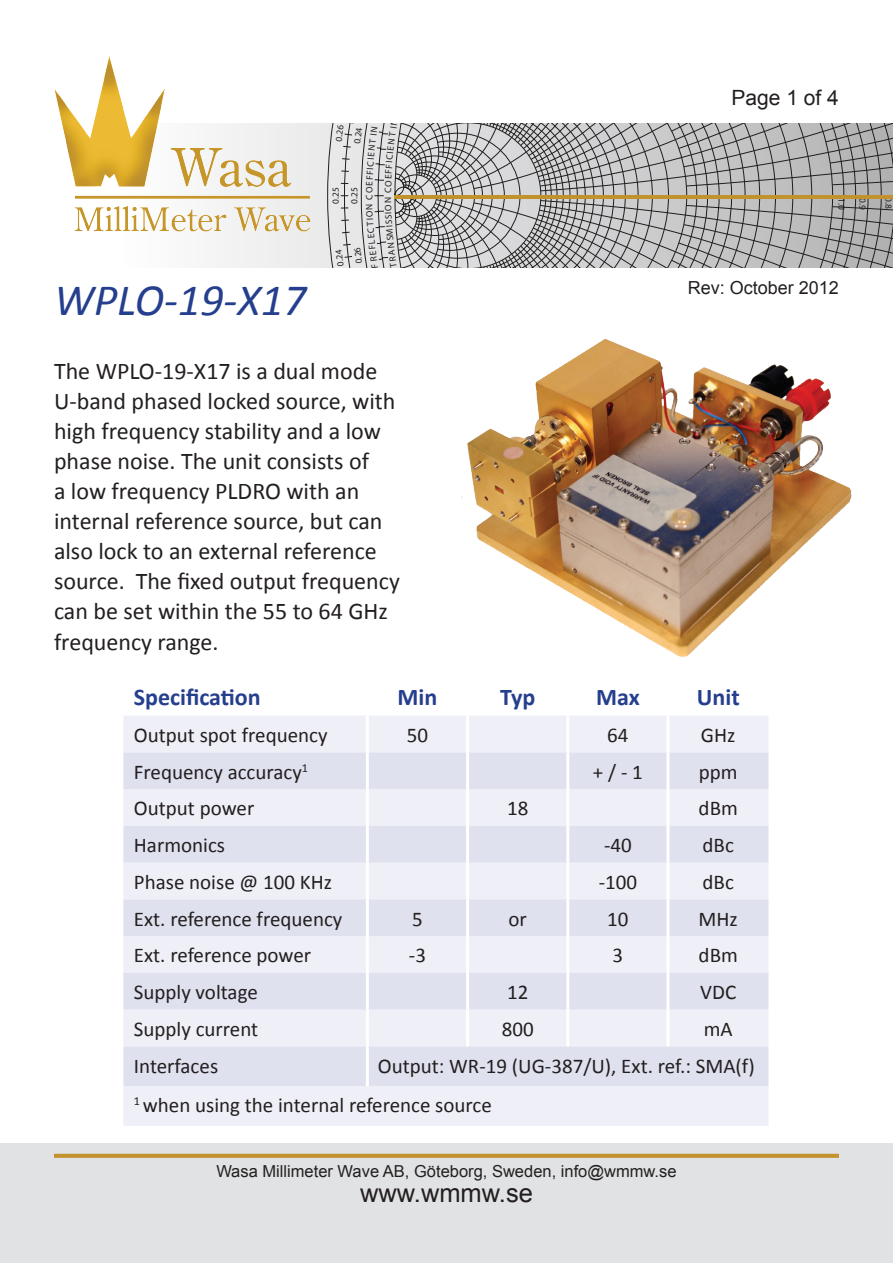
<style>
.page{position:relative;width:893px;height:1263px;background:#fff}
.page>*{position:absolute;margin:0;border:0;box-sizing:border-box;transform-origin:0 0}
.t1{font:italic 45px "Calibri";color:#253f8e}
.t2{font:25.5px "Arial";color:#231f20}
.t3{font:24px/30px "Calibri";color:#231f20}
.t4{font:700 24px "Calibri";color:#253f8e}
.t5{font:21px/39.8px "Calibri";color:#231f20}
.t6{font:21px "Arial";color:#231f20}
.t7{font:18px "Arial";color:#231f20}
.t8{font:16.5px "Arial";color:#231f20}
.t9{font:9.3px "Myriad";color:#231f20}
</style>
<div class="page">
<div style="left:0;top:1143px;width:893px;height:120px;background:#e1e2e4"></div>
<div style="left:119px;top:124px;width:774px;height:144px;background:#f1f1f2"></div>
<svg style="left:327px;top:124px;width:58px;height:144px"></svg>
<img style="left:54px;top:56px;width:258px;height:181px">
<svg style="left:54px;top:1154px;width:785px;height:4px;background:#c39533"></svg>
<img style="left:461px;top:339px;width:391px;height:318px">
<div style="left:123px;top:716px;width:645px;height:410px;background:#eff0f7"></div>
<svg style="left:123px;top:752px;width:645px;height:334px;fill:#e0e1ee"></svg>
<hr style="left:566px;top:716px;width:3px;height:36px;background:#fff">
<hr style="left:666px;top:716px;width:3px;height:36px;background:#fff">
<hr style="left:566px;top:752px;width:3px;height:37px;background:#fff">
<hr style="left:666px;top:752px;width:3px;height:37px;background:#fff">
<hr style="left:566px;top:789px;width:3px;height:37px;background:#fff">
<hr style="left:666px;top:789px;width:3px;height:37px;background:#fff">
<hr style="left:566px;top:826px;width:3px;height:37px;background:#fff">
<hr style="left:666px;top:826px;width:3px;height:37px;background:#fff">
<hr style="left:566px;top:863px;width:3px;height:36px;background:#fff">
<hr style="left:666px;top:863px;width:3px;height:36px;background:#fff">
<hr style="left:566px;top:899px;width:3px;height:37px;background:#fff">
<hr style="left:666px;top:899px;width:3px;height:37px;background:#fff">
<hr style="left:566px;top:936px;width:3px;height:37px;background:#fff">
<hr style="left:666px;top:936px;width:3px;height:37px;background:#fff">
<hr style="left:366px;top:973px;width:3px;height:37px;background:#fff">
<hr style="left:466px;top:973px;width:3px;height:37px;background:#fff">
<hr style="left:566px;top:973px;width:3px;height:37px;background:#fff">
<hr style="left:666px;top:973px;width:3px;height:37px;background:#fff">
<hr style="left:366px;top:1010px;width:3px;height:36px;background:#fff">
<hr style="left:466px;top:1010px;width:3px;height:36px;background:#fff">
<hr style="left:566px;top:1010px;width:3px;height:36px;background:#fff">
<hr style="left:666px;top:1010px;width:3px;height:36px;background:#fff">
<hr style="left:366px;top:1046px;width:3px;height:40px;background:#fff">
<hr style="left:366px;top:789px;width:3px;height:37px;background:#fff">
<hr style="left:466px;top:789px;width:3px;height:37px;background:#fff">
<hr style="left:366px;top:826px;width:3px;height:37px;background:#fff">
<hr style="left:466px;top:826px;width:3px;height:37px;background:#fff">
<hr style="left:366px;top:863px;width:3px;height:36px;background:#fff">
<hr style="left:466px;top:863px;width:3px;height:36px;background:#fff">
<hr style="left:366px;top:899px;width:3px;height:37px;background:#fff">
<hr style="left:466px;top:899px;width:3px;height:37px;background:#fff">
<hr style="left:366px;top:936px;width:3px;height:37px;background:#fff">
<hr style="left:466px;top:936px;width:3px;height:37px;background:#fff">
<hr style="left:366px;top:716px;width:3px;height:36px;background:#fff">
<hr style="left:466px;top:716px;width:3px;height:36px;background:#fff">
<hr style="left:366px;top:752px;width:3px;height:37px;background:#fff">
<hr style="left:466px;top:752px;width:3px;height:37px;background:#fff">
<svg style="left:385px;top:123px;width:508px;height:145px;background:#adacaa"></svg>
<svg style="left:366px;top:204px;width:12px;height:64px"></svg>
<svg style="left:366px;top:126px;width:12px;height:67px"></svg>
<h1 class="t1" style="left:54px;top:269px;width:254px">WPLO-19-X17</h1>
<p class="t9" style="left:334px;top:141px;width:18px;rotate:-83deg">0.26</p>
<p class="t9" style="left:353px;top:143px;width:18px;rotate:-83deg">0.24</p>
<p class="t9" style="left:331px;top:204px;width:18px;rotate:-90deg">0.25</p>
<p class="t9" style="left:350px;top:204px;width:18px;rotate:-90deg">0.25</p>
<p class="t9" style="left:365px;top:200px;width:7px;rotate:-90deg">C</p>
<p class="t9" style="left:336px;top:267px;width:18px;rotate:-97deg">02. 4</p>
<p class="t9" style="left:355px;top:264px;width:18px;rotate:-97deg">02. 6</p>
<p class="t6" style="left:731px;top:84px;width:109px">Page 1 of 4</p>
<p class="t9" style="left:846px;top:198px;width:13px;rotate:90deg">1.0</p>
<p class="t9" style="left:867px;top:198px;width:13px;rotate:90deg">0.9</p>
<p class="t7" style="left:688px;top:276px;width:153px">Rev: October 2012</p>
<p class="t3" style="left:54px;top:357px;width:347px">The WPLO-19-X17 is a dual mode<br>U-band phased locked source, with high frequency stability and a low phase noise. The unit consists of<br>a low frequency PLDRO with an internal reference source, but can also lock to an external reference source. The fixed output frequency can be set within the 55 to 64 GHz frequency range.</p>
<p class="t4" style="left:134px;top:682px;width:128px">Specification</p>
<p class="t4" style="left:398px;top:682px;width:41px">Min</p>
<p class="t4" style="left:500px;top:682px;width:37px">Typ</p>
<p class="t4" style="left:596px;top:682px;width:45px">Max</p>
<p class="t4" style="left:697px;top:682px;width:44px">Unit</p>
<p class="t5" style="left:134px;top:715px;width:195px">Output spot frequency</p>
<p class="t5" style="left:407px;top:715px;width:23px">50</p>
<p class="t5" style="left:607px;top:715px;width:23px">64</p>
<p class="t5" style="left:701px;top:715px;width:36px">GHz</p>
<p class="t5" style="left:134px;top:752px;width:176px">Frequency accuracy<sup>1</sup></p>
<p class="t5" style="left:593px;top:752px;width:51px">+ / - 1</p>
<p class="t5" style="left:699px;top:752px;width:40px">ppm</p>
<p class="t5" style="left:134px;top:789px;width:122px">Output power</p>
<p class="t5" style="left:507px;top:789px;width:23px">18</p>
<p class="t5" style="left:699px;top:789px;width:41px">dBm</p>
<p class="t5" style="left:134px;top:825px;width:93px">Harmonics</p>
<p class="t5" style="left:604px;top:825px;width:29px">-40</p>
<p class="t5" style="left:703px;top:825px;width:33px">dBc</p>
<p class="t5" style="left:134px;top:862px;width:200px">Phase noise @ 100 KHz</p>
<p class="t5" style="left:599px;top:862px;width:40px">-100</p>
<p class="t5" style="left:703px;top:862px;width:33px">dBc</p>
<p class="t5" style="left:134px;top:899px;width:210px">Ext. reference frequency</p>
<p class="t5" style="left:412px;top:899px;width:12px">5</p>
<p class="t5" style="left:508px;top:899px;width:20px">or</p>
<p class="t5" style="left:607px;top:899px;width:23px">10</p>
<p class="t5" style="left:699px;top:899px;width:41px">MHz</p>
<p class="t5" style="left:134px;top:936px;width:179px">Ext. reference power</p>
<p class="t5" style="left:409px;top:936px;width:19px">-3</p>
<p class="t5" style="left:613px;top:936px;width:12px">3</p>
<p class="t5" style="left:699px;top:936px;width:41px">dBm</p>
<p class="t5" style="left:134px;top:972px;width:126px">Supply voltage</p>
<p class="t5" style="left:507px;top:972px;width:23px">12</p>
<p class="t5" style="left:700px;top:972px;width:38px">VDC</p>
<p class="t5" style="left:134px;top:1009px;width:126px">Supply current</p>
<p class="t5" style="left:502px;top:1009px;width:33px">800</p>
<p class="t5" style="left:704px;top:1009px;width:30px">mA</p>
<p class="t5" style="left:134px;top:1046px;width:86px">Interfaces</p>
<p class="t5" style="left:134px;top:1046px;width:623px;text-indent:244px">Output: WR-19 (UG-387/U), Ext. ref.: SMA(f)<br><sup>1</sup> when using the internal reference source</p>
<p class="t8" style="left:216px;top:1160px;width:462px">Wasa Millimeter Wave AB, Göteborg, Sweden, info@wmmw.se</p>
<p class="t2" style="left:360px;top:1177px;width:174px">www.wmmw.se</p>
<p class="t9" style="left:893px;top:197px;width:13px;rotate:90deg">0.8</p>
</div>
